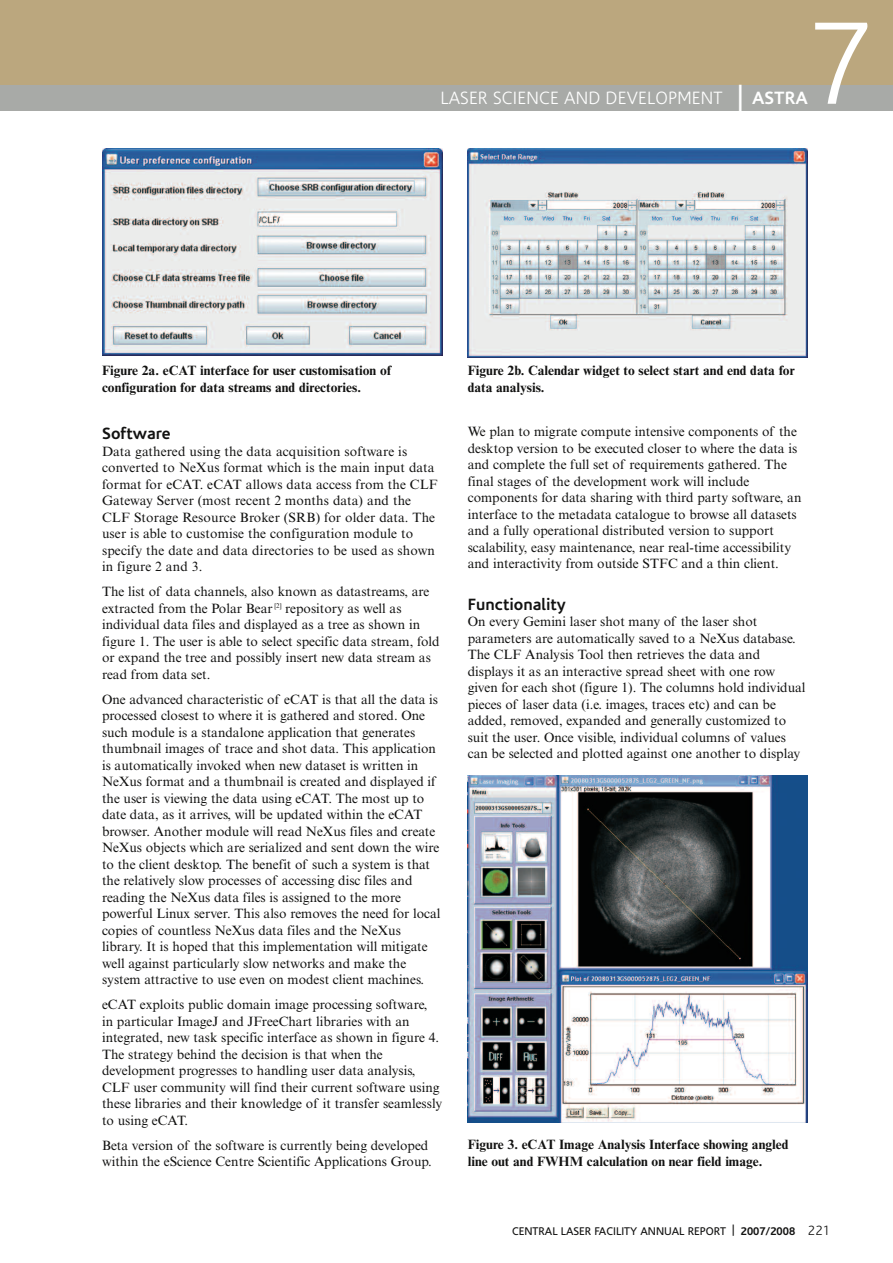
<style>
.page{position:relative;width:893px;height:1263px;background:#fff}
.page>*{position:absolute;margin:0;border:0;box-sizing:border-box;transform-origin:0 0}
.t1{font:300 118.5px "Corisande";color:#fff}
.t2{font:300 18px "Corisande";letter-spacing:.01em;color:#fff}
.t3{font:700 16.5px "Corisande";color:#121211}
.t4{font:13.5px/16.5px "Times NRMT";color:#121211}
.t5{font:700 13.5px/16.5px "Times NRMT";color:#121211}
.t6{font:11.25px "Corisande";color:#121211}
.s1{font-weight:400;font-size:27px}
.s2{font-weight:700}
.s3{font-weight:300;font-size:13.5px}
</style>
<div class="page">
<div style="left:0;top:0;width:893px;height:85px;background:#bba77e"></div>
<div style="left:0;top:85px;width:893px;height:26px;background:#a8aaa7"></div>
<img style="left:102px;top:148px;width:340px;height:207px">
<img style="left:468px;top:148px;width:340px;height:210px">
<img style="left:468px;top:775px;width:340px;height:347px">
<h1 class="t1" style="left:808px;top:17px;width:67px">7</h1>
<h2 class="t2" style="left:440px;top:90px;width:369px">LASER SCIENCE AND DEVELOPMENT <span class="s1">|</span> <span class="s2">ASTRA</span></h2>
<p class="t5" style="left:102px;top:364px;width:291px">Figure 2a. eCAT interface for user customisation of configuration for data streams and directories.</p>
<p class="t5" style="left:468px;top:364px;width:329px">Figure 2b. Calendar widget to select start and end data for data analysis.</p>
<p class="t3" style="left:102px;top:427px;width:70px">Software</p>
<p class="t4" style="left:102px;top:444px;width:337px">Data gathered using the data acquisition software is converted to NeXus format which is the main input data format for eCAT. eCAT allows data access from the CLF Gateway Server (most recent 2 months data) and the CLF Storage Resource Broker (SRB) for older data. The user is able to customise the configuration module to specify the date and data directories to be used as shown in figure 2 and 3.</p>
<p class="t4" style="left:102px;top:585px;width:339px">The list of data channels, also known as datastreams, are extracted from the Polar Bear <sup>[2]</sup> repository as well as individual data files and displayed as a tree as shown in figure 1. The user is able to select specific data stream, fold or expand the tree and possibly insert new data stream as read from data set.</p>
<p class="t4" style="left:102px;top:692px;width:340px">One advanced characteristic of eCAT is that all the data is processed closest to where it is gathered and stored. One such module is a standalone application that generates thumbnail images of trace and shot data. This application is automatically invoked when new dataset is written in NeXus format and a thumbnail is created and displayed if the user is viewing the data using eCAT. The most up to date data, as it arrives, will be updated within the eCAT browser. Another module will read NeXus files and create NeXus objects which are serialized and sent down the wire to the client desktop. The benefit of such a system is that the relatively slow processes of accessing disc files and reading the NeXus data files is assigned to the more powerful Linux server. This also removes the need for local copies of countless NeXus data files and the NeXus library. It is hoped that this implementation will mitigate well against particularly slow networks and make the system attractive to use even on modest client machines.</p>
<p class="t4" style="left:102px;top:998px;width:342px">eCAT exploits public domain image processing software,<br>in particular ImageJ and JFreeChart libraries with an integrated, new task specific interface as shown in figure 4.<br>The strategy behind the decision is that when the development progresses to handling user data analysis, CLF user community will find their current software using these libraries and their knowledge of it transfer seamlessly to using eCAT.</p>
<p class="t4" style="left:102px;top:1138px;width:331px">Beta version of the software is currently being developed within the eScience Centre Scientific Applications Group.</p>
<p class="t4" style="left:468px;top:425px;width:335px">We plan to migrate compute intensive components of the desktop version to be executed closer to where the data is and complete the full set of requirements gathered. The final stages of the development work will include components for data sharing with third party software, an interface to the metadata catalogue to browse all datasets and a fully operational distributed version to support scalability, easy maintenance, near real-time accessibility and interactivity from outside STFC and a thin client.</p>
<p class="t3" style="left:468px;top:598px;width:100px">Functionality</p>
<p class="t4" style="left:468px;top:615px;width:339px">On every Gemini laser shot many of the laser shot parameters are automatically saved to a NeXus database.<br>The CLF Analysis Tool then retrieves the data and displays it as an interactive spread sheet with one row given for each shot (figure 1). The columns hold individual pieces of laser data (i.e. images, traces etc) and can be added, removed, expanded and generally customized to suit the user. Once visible, individual columns of values can be selected and plotted against one another to display</p>
<p class="t5" style="left:468px;top:1138px;width:322px">Figure 3. eCAT Image Analysis Interface showing angled line out and FWHM calculation on near field image.</p>
<p class="t6" style="left:512px;top:1226px;width:320px">CENTRAL LASER FACILITY ANNUAL REPORT | <span class="s2">2007/2008</span> <span class="s3">221</span></p>
</div>
